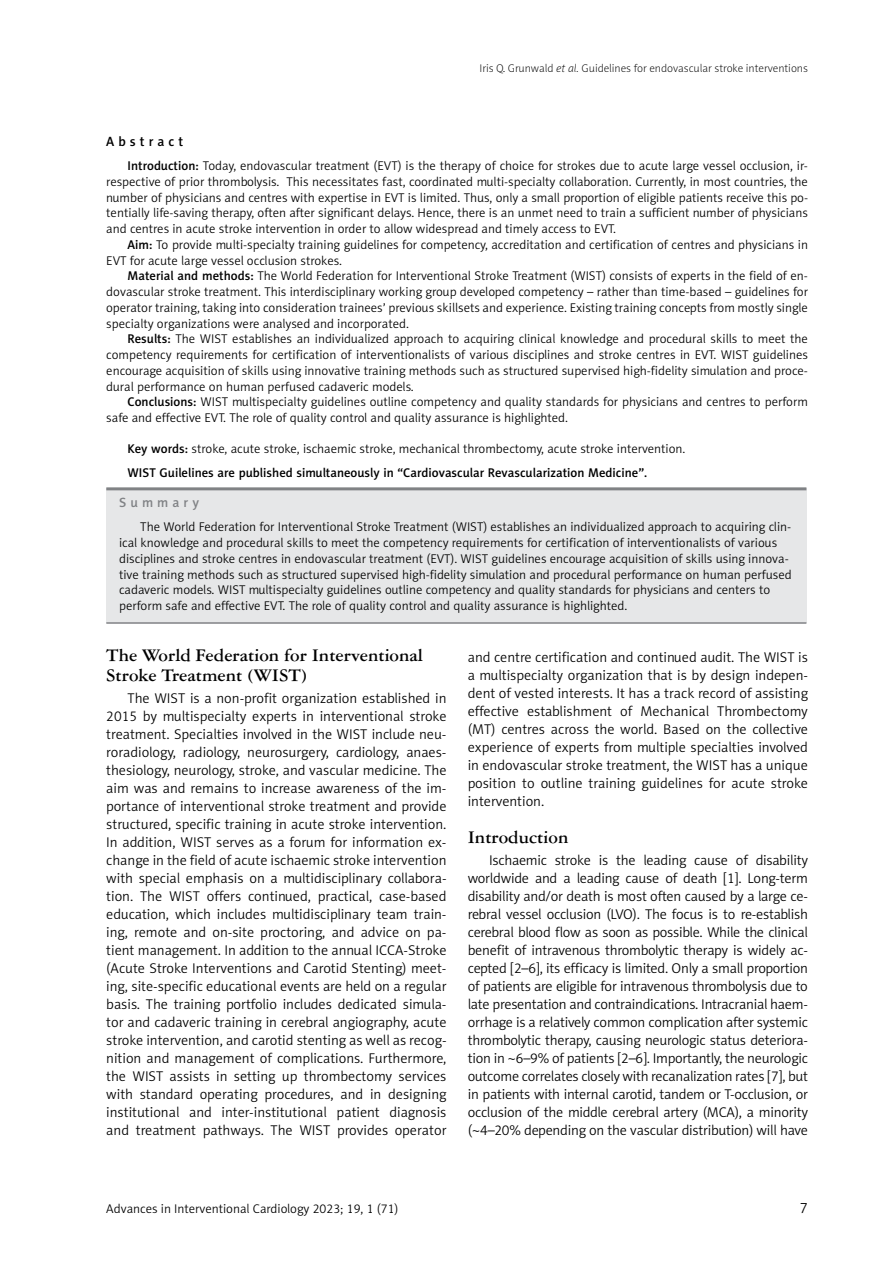
<style>
.page{position:relative;width:893px;height:1263px;background:#fff}
.page>*{position:absolute;margin:0;border:0;box-sizing:border-box;transform-origin:0 0}
.t1{font:700 16.5px/19.5px "Ameri Garmnd PL";color:#000}
.t2{font:15px "Naomi Sans EFN Light";color:#000}
.t3{font:14.25px/18px "Naomi Sans EFN Light";color:#000;text-align:justify}
.t4{font:13.5px "Naomi Sans EFN Medium";letter-spacing:.3em;color:#000}
.t5{font:13.5px "Naomi Sans EFN Medium";letter-spacing:.3em;color:#808285}
.t6{font:12.75px/15.8px "Naomi Sans EFN Light";color:#000;text-align:justify}
.t7{font:12.75px "Naomi Sans EFN Medium";color:#000}
.t8{font:11.25px "Naomi Sans EFN Thin";color:#000}
.s1{font-style:italic}
.s2{font-family:"Naomi Sans EFN Medium"}
</style>
<div class="page">
<div style="left:106px;top:489px;width:700px;height:134px;background:#e6e7e8"></div>
<hr style="left:106px;top:487px;width:700px;height:3px;background:#808285">
<hr style="left:106px;top:622px;width:700px;height:2px;background:#808285">
<p class="t8" style="left:479px;top:62px;width:330px">Iris Q. Grunwald <span class="s1">et al.</span> Guidelines for endovascular stroke interventions</p>
<p class="t4" style="left:106px;top:133px;width:78px">Abstract</p>
<p class="t6" style="left:106px;top:158px;width:703px;text-indent:21px"><span class="s2">Introduction:</span> Today, endovascular treatment (EVT) is the therapy of choice for strokes due to acute large vessel occlusion, ir&shy;respective of prior thrombolysis. This necessitates fast, coordinated multi-specialty collaboration. Currently, in most countries, the number of physicians and centres with expertise in EVT is limited. Thus, only a small proportion of eligible patients receive this po&shy;tentially life-saving therapy, often after significant delays. Hence, there is an unmet need to train a sufficient number of physicians and centres in acute stroke intervention in order to allow widespread and timely access to EVT.</p>
<p class="t6" style="left:106px;top:237px;width:703px;text-indent:21px"><span class="s2">Aim:</span> To provide multi-specialty training guidelines for competency, accreditation and certification of centres and physicians in<br>EVT for acute large vessel occlusion strokes.</p>
<p class="t6" style="left:106px;top:268px;width:703px;text-indent:21px"><span class="s2">Material and methods:</span> The World Federation for Interventional Stroke Treatment (WIST) consists of experts in the field of en&shy;dovascular stroke treatment. This interdisciplinary working group developed competency – rather than time-based – guidelines for operator training, taking into consideration trainees’ previous skillsets and experience. Existing training concepts from mostly single specialty organizations were analysed and incorporated.</p>
<p class="t6" style="left:106px;top:331px;width:703px;text-indent:21px"><span class="s2">Results:</span> The WIST establishes an individualized approach to acquiring clinical knowledge and procedural skills to meet the competency requirements for certification of interventionalists of various disciplines and stroke centres in EVT. WIST guidelines encourage acquisition of skills using innovative training methods such as structured supervised high-fidelity simulation and proce&shy;dural performance on human perfused cadaveric models.</p>
<p class="t6" style="left:106px;top:394px;width:703px;text-indent:21px"><span class="s2">Conclusions:</span> WIST multispecialty guidelines outline competency and quality standards for physicians and centres to perform safe and effective EVT. The role of quality control and quality assurance is highlighted.</p>
<p class="t6" style="left:128px;top:441px;width:559px"><span class="s2">Key words:</span> stroke, acute stroke, ischaemic stroke, mechanical thrombectomy, acute stroke intervention.</p>
<p class="t7" style="left:128px;top:465px;width:521px">WIST Guilelines are published simultaneously in “Cardiovascular Revascularization Medicine”.</p>
<p class="t5" style="left:119px;top:495px;width:82px">Summary</p>
<p class="t6" style="left:119px;top:519px;width:674px;text-align:left;text-indent:21px">The World Federation for Interventional Stroke Treatment (WIST) establishes an individualized approach to acquiring clin&shy;ical knowledge and procedural skills to meet the competency requirements for certification of interventionalists of various disciplines and stroke centres in endovascular treatment (EVT). WIST guidelines encourage acquisition of skills using innova&shy;tive training methods such as structured supervised high-fidelity simulation and procedural performance on human perfused cadaveric models. WIST multispecialty guidelines outline competency and quality standards for physicians and centers to perform safe and effective EVT. The role of quality control and quality assurance is highlighted.</p>
<p class="t3" style="left:468px;top:648px;width:342px">and centre certification and continued audit. The WIST is a multispecialty organization that is by design indepen&shy;dent of vested interests. It has a track record of assisting effective establishment of Mechanical Thrombectomy (MT) centres across the world. Based on the collective experience of experts from multiple specialties involved in endovascular stroke treatment, the WIST has a unique position to outline training guidelines for acute stroke intervention.</p>
<p class="t1" style="left:468px;top:827px;width:102px">Introduction</p>
<p class="t3" style="left:468px;top:851px;width:342px;text-indent:21px">Ischaemic stroke is the leading cause of disability worldwide and a leading cause of death [1]. Long-term disability and/or death is most often caused by a large ce&shy;rebral vessel occlusion (LVO). The focus is to re-establish cerebral blood flow as soon as possible. While the clinical benefit of intravenous thrombolytic therapy is widely ac&shy;cepted [2–6], its efficacy is limited. Only a small proportion of patients are eligible for intravenous thrombolysis due to late presentation and contraindications. Intracranial haem&shy;orrhage is a relatively common complication after systemic thrombolytic therapy, causing neurologic status deteriora&shy;tion in ~6–9% of patients [2–6]. Importantly, the neurologic outcome correlates closely with recanalization rates [7], but in patients with internal carotid, tandem or T-occlusion, or occlusion of the middle cerebral artery (MCA), a minority (~4–20% depending on the vascular distribution) will have</p>
<p class="t1" style="left:106px;top:645px;width:318px">The World Federation for Interventional<br>Stroke Treatment (WIST)</p>
<p class="t3" style="left:106px;top:689px;width:342px;text-indent:21px">The WIST is a non-profit organization established in 2015 by multispecialty experts in interventional stroke treatment. Specialties involved in the WIST include neu&shy;roradiology, radiology, neurosurgery, cardiology, anaes&shy;thesiology, neurology, stroke, and vascular medicine. The aim was and remains to increase awareness of the im&shy;portance of interventional stroke treatment and provide structured, specific training in acute stroke intervention.<br>In addition, WIST serves as a forum for information ex&shy;change in the field of acute ischaemic stroke intervention with special emphasis on a multidisciplinary collabora&shy;tion. The WIST offers continued, practical, case-based education, which includes multidisciplinary team train&shy;ing, remote and on-site proctoring, and advice on pa&shy;tient management. In addition to the annual ICCA-Stroke (Acute Stroke Interventions and Carotid Stenting) meet&shy;ing, site-specific educational events are held on a regular basis. The training portfolio includes dedicated simula&shy;tor and cadaveric training in cerebral angiography, acute stroke intervention, and carotid stenting as well as recog&shy;nition and management of complications. Furthermore, the WIST assists in setting up thrombectomy services with standard operating procedures, and in designing institutional and inter-institutional patient diagnosis and treatment pathways. The WIST provides operator</p>
<p class="t6" style="left:106px;top:1201px;width:294px">Advances in Interventional Cardiology 2023; 19, 1 (71)</p>
<p class="t2" style="left:800px;top:1199px;width:10px">7</p>
</div>
